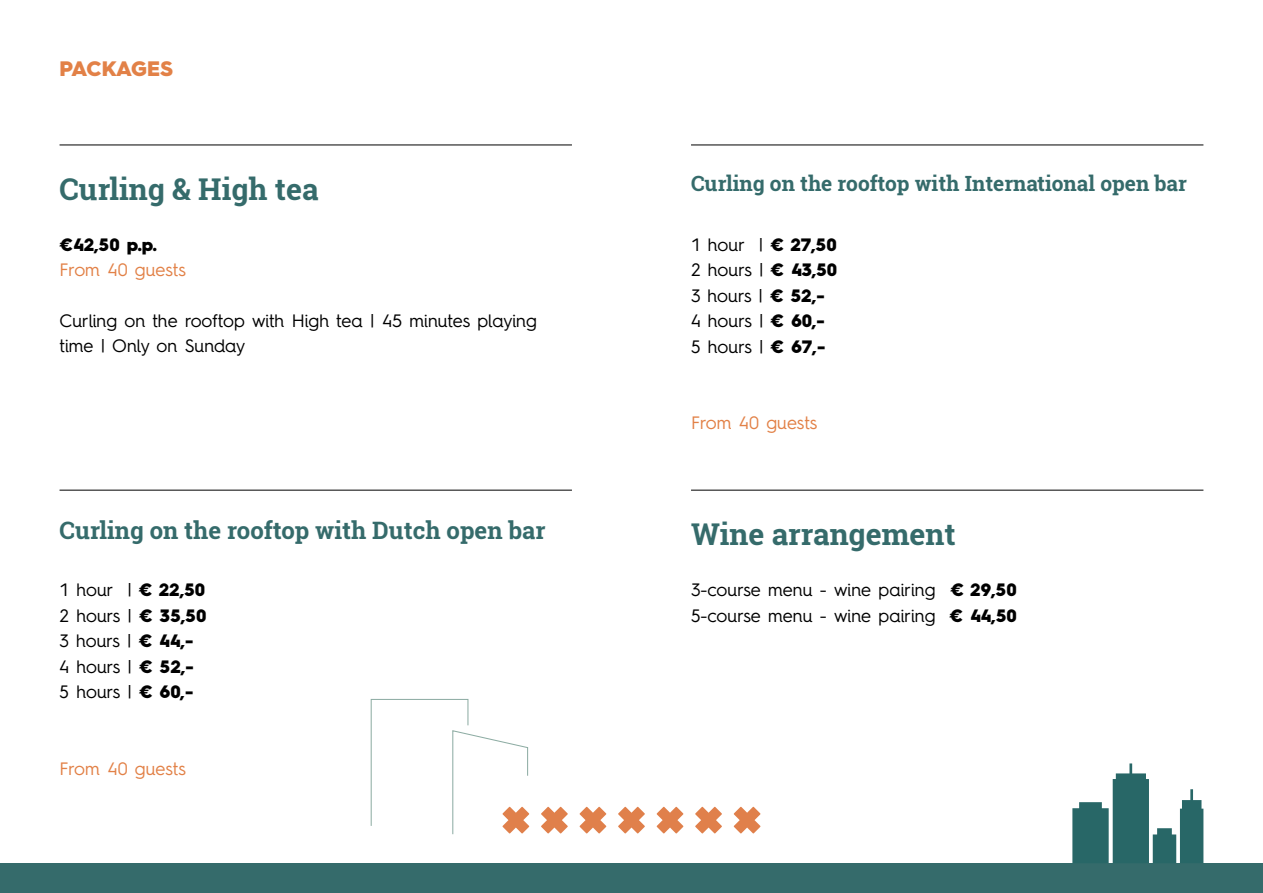
<style>
.page{position:relative;width:1263px;height:893px;background:#fff}
.page>*{position:absolute;margin:0;border:0;box-sizing:border-box;transform-origin:0 0}
.t1{font:700 30px "Roboto Slab";color:#356b6b}
.t2{font:700 24px "Roboto Slab";color:#356b6b}
.t3{font:700 21px "Roboto Slab";color:#356b6b}
.t4{font:900 21px "Hurme Geometric Sans 4";letter-spacing:-.03em;color:#e28147}
.t5{font:18px/25.5px "Hurme Geometric Sans 4";color:#000}
.t6{font:18px "Hurme Geometric Sans 4";color:#e28147}
.t7{font:900 18px "Hurme Geometric Sans 4";color:#000}
.s1{font-weight:900}
</style>
<div class="page">
<div style="left:0;top:863px;width:1263px;height:30px;background:#356b6b"></div>
<svg style="left:579px;top:807px;width:27px;height:26px"></svg>
<svg style="left:541px;top:807px;width:27px;height:26px"></svg>
<svg style="left:618px;top:807px;width:27px;height:26px"></svg>
<svg style="left:657px;top:807px;width:26px;height:26px"></svg>
<svg style="left:695px;top:807px;width:27px;height:26px"></svg>
<svg style="left:734px;top:807px;width:26px;height:26px"></svg>
<svg style="left:1072px;top:763px;width:131px;height:100px"></svg>
<svg style="left:371px;top:699px;width:158px;height:135px"></svg>
<hr style="left:691px;top:145px;width:512px;height:1px;background:#000">
<hr style="left:60px;top:145px;width:512px;height:1px;background:#000">
<hr style="left:60px;top:490px;width:512px;height:1px;background:#000">
<hr style="left:691px;top:490px;width:512px;height:1px;background:#000">
<p class="t4" style="left:60px;top:61px;width:115px">PACKAGES</p>
<h1 class="t1" style="left:60px;top:177px;width:261px">Curling &amp; High tea</h1>
<p class="t7" style="left:60px;top:238px;width:99px">€42,50 p.p.</p>
<p class="t6" style="left:60px;top:262px;width:128px">From 40 guests</p>
<p class="t5" style="left:60px;top:309px;width:479px">Curling on the rooftop with High tea | 45 minutes playing time | Only on Sunday</p>
<h2 class="t2" style="left:60px;top:521px;width:487px">Curling on the rooftop with Dutch open bar</h2>
<p class="t5" style="left:60px;top:578px;width:147px">1 hour | <span class="s1">€ 22,50</span></p>
<p class="t5" style="left:60px;top:604px;width:148px">2 hours | <span class="s1">€ 35,50</span></p>
<p class="t5" style="left:60px;top:629px;width:135px">3 hours | <span class="s1">€ 44,-</span></p>
<p class="t5" style="left:60px;top:655px;width:136px">4 hours | <span class="s1">€ 52,-</span></p>
<p class="t5" style="left:60px;top:680px;width:135px">5 hours | <span class="s1">€ 60,-</span></p>
<p class="t6" style="left:60px;top:761px;width:128px">From 40 guests</p>
<p class="t3" style="left:691px;top:175px;width:497px">Curling on the rooftop with International open bar</p>
<p class="t5" style="left:691px;top:233px;width:147px">1 hour | <span class="s1">€ 27,50</span></p>
<p class="t5" style="left:691px;top:258px;width:148px">2 hours | <span class="s1">€ 43,50</span></p>
<p class="t5" style="left:691px;top:284px;width:135px">3 hours | <span class="s1">€ 52,-</span></p>
<p class="t5" style="left:691px;top:309px;width:135px">4 hours | <span class="s1">€ 60,-</span></p>
<p class="t5" style="left:691px;top:335px;width:136px">5 hours | <span class="s1">€ 67,-</span></p>
<p class="t6" style="left:691px;top:415px;width:128px">From 40 guests</p>
<h1 class="t1" style="left:691px;top:522px;width:266px">Wine arrangement</h1>
<p class="t5" style="left:691px;top:578px;width:327px">3-course menu - wine pairing <span class="s1">€ 29,50<br></span>5-course menu - wine pairing <span class="s1">€ 44,50</span></p>
</div>
